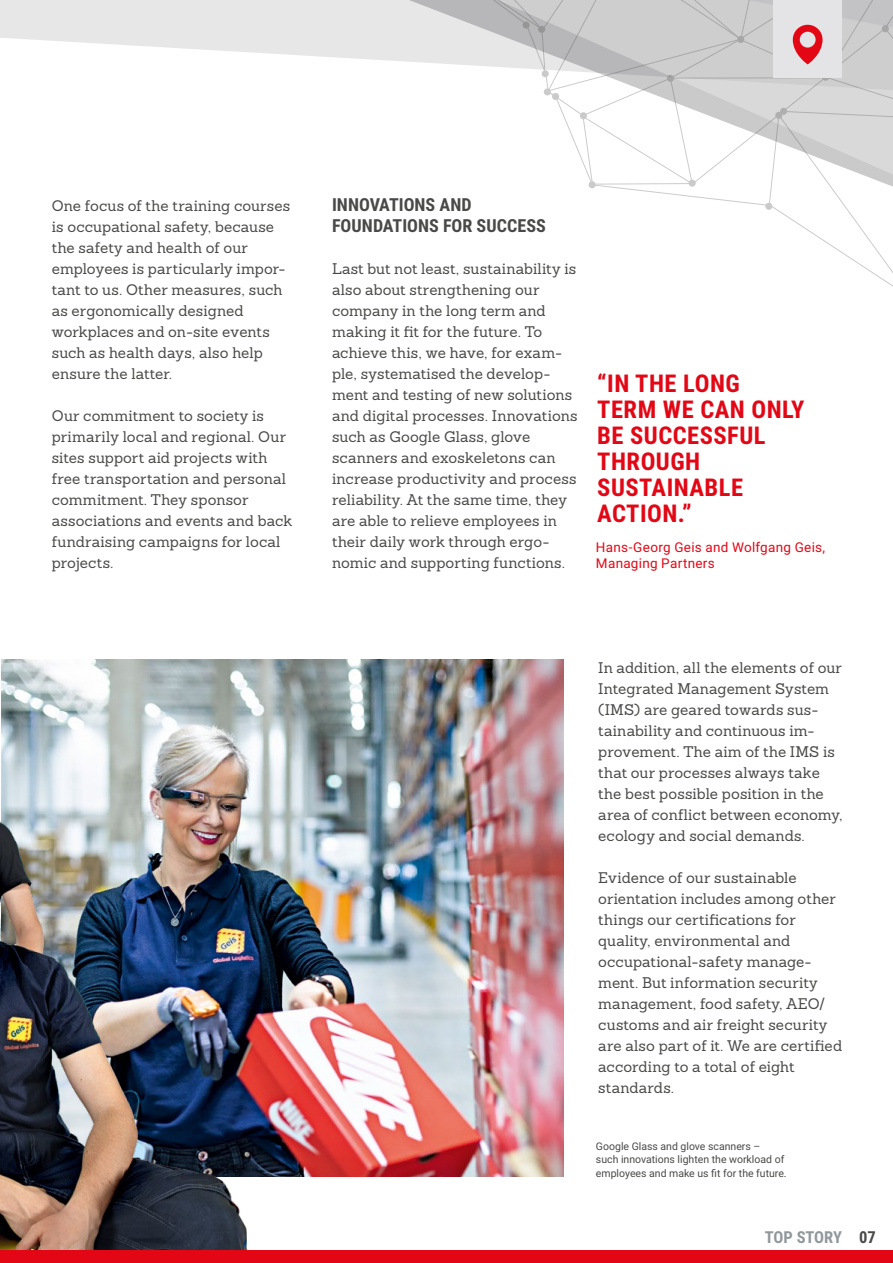
<style>
.page{position:relative;width:893px;height:1263px;background:#fff}
.page>*{position:absolute;margin:0;border:0;box-sizing:border-box;transform-origin:0 0}
.t1{font:700 24.45px/26px "Roboto Condensed";letter-spacing:.02em;color:#e30715}
.t2{font:700 18px/21px "Roboto Condensed";letter-spacing:.005em;color:#494948}
.t3{font:700 16.5px "Roboto Condensed";color:#91989c}
.t4{font:15px/21px "Sanchez Slab";letter-spacing:.01em;color:#494948}
.t5{font:13.5px/16.2px "Roboto";letter-spacing:.02em;color:#e30715}
.t6{font:10.5px/13.5px "Roboto";color:#494948}
.s1{color:#494948}
</style>
<div class="page">
<div style="left:0;top:0;width:75px;height:42px;background:#e7e7e8"></div>
<svg style="left:75px;top:0;width:331px;height:62px;fill:#e7e7e8"></svg>
<svg style="left:406px;top:0;width:45px;height:64px;background:#e1e1e2"></svg>
<img style="left:2px;top:659px;width:561px;height:518px">
<img style="left:0;top:683px;width:283px;height:567px">
<div style="left:0;top:1250px;width:893px;height:13px;background:#e30715"></div>
<svg style="left:451px;top:0;width:442px;height:287px"></svg>
<p class="t4" style="left:52px;top:195px;width:240px">One focus of the training courses is occupational safety, because the safety and health of our employees is particularly impor&shy;tant to us. Other measures, such as ergonomically designed workplaces and on-site events such as health days, also help ensure the latter.</p>
<p class="t4" style="left:52px;top:405px;width:242px">Our commitment to society is primarily local and regional. Our sites support aid projects with free transportation and personal commitment. They sponsor associations and events and back fundraising campaigns for local projects.</p>
<p class="t2" style="left:332px;top:193px;width:215px">INNOVATIONS AND<br>FOUNDATIONS FOR SUCCESS</p>
<p class="t4" style="left:332px;top:258px;width:247px">Last but not least, sustainability is also about strengthening our company in the long term and making it fit for the future. To achieve this, we have, for exam&shy;ple, systematised the develop&shy;ment and testing of new solutions and digital processes. Innovations such as Google Glass, glove scanners and exoskeletons can increase productivity and process reliability. At the same time, they are able to relieve employees in their daily work through ergo&shy;nomic and supporting functions.</p>
<h1 class="t1" style="left:597px;top:369px;width:209px">“IN THE LONG<br>TERM WE CAN ONLY<br>BE SUCCESSFUL<br>THROUGH<br>SUSTAINABLE<br>ACTION.”</h1>
<p class="t5" style="left:596px;top:538px;width:231px">Hans-Georg Geis and Wolfgang Geis,<br>Managing Partners</p>
<p class="t4" style="left:598px;top:657px;width:246px">In addition, all the elements of our<br>Integrated Management System (IMS) are geared towards sus&shy;tainability and continuous im&shy;provement. The aim of the IMS is that our processes always take the best possible position in the area of conflict between economy, ecology and social demands.</p>
<p class="t4" style="left:598px;top:867px;width:245px">Evidence of our sustainable orientation includes among other things our certifications for quality, environmental and occupational-safety manage&shy;ment. But information security management, food safety, AEO/ customs and air freight security are also part of it. We are certified according to a total of eight standards.</p>
<p class="t6" style="left:596px;top:1139px;width:192px">Google Glass and glove scanners –<br>such innovations lighten the workload of employees and make us fit for the future.</p>
<p class="t3" style="left:765px;top:1226px;width:113px">TOP STORY <span class="s1">07</span></p>
</div>
